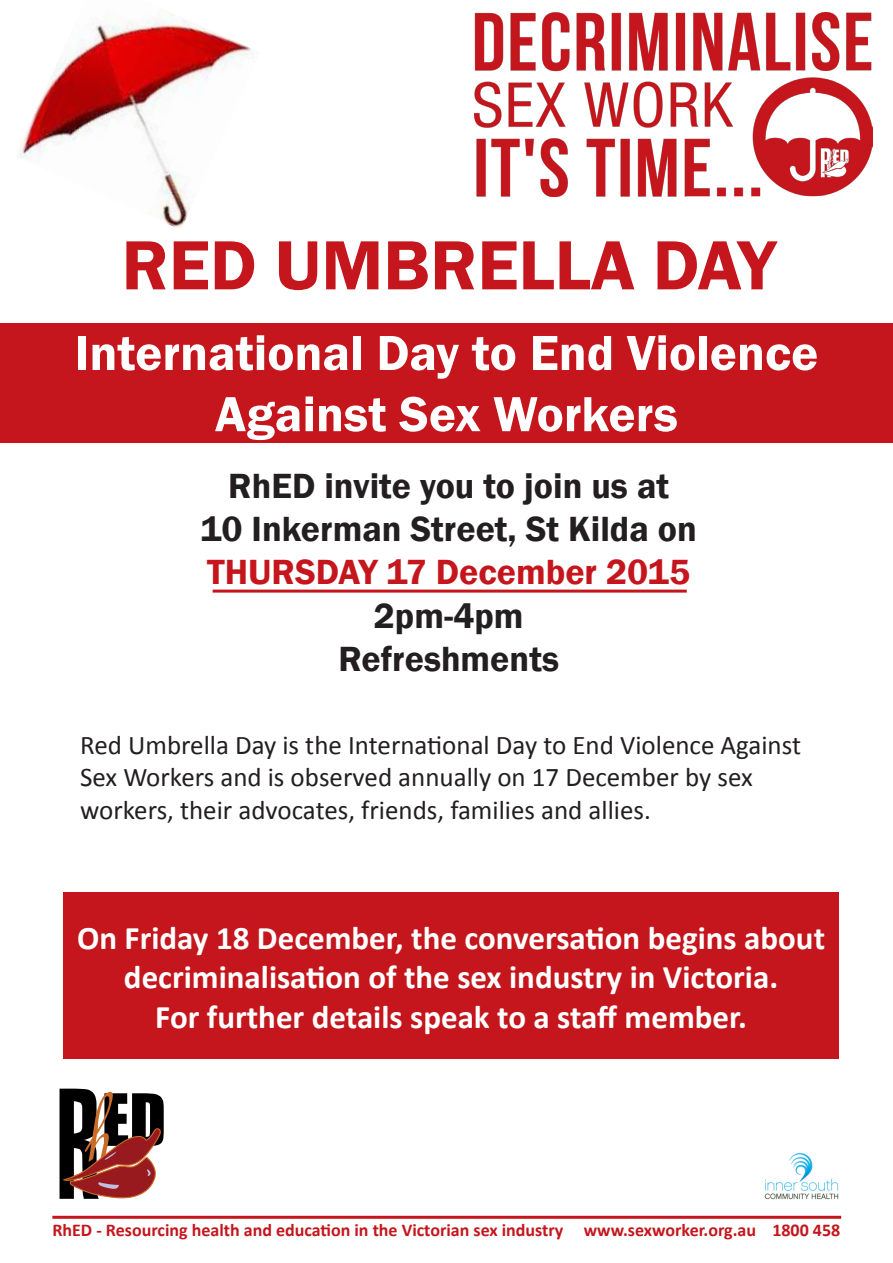
<style>
.page{position:relative;width:893px;height:1263px;background:#fff}
.page>*{position:absolute;margin:0;border:0;box-sizing:border-box;transform-origin:0 0}
.t1{font:600 72px "Franklin Gothic";color:#c4161c}
.t2{font:600 51px/61.2px "Franklin Gothic";color:#fff;text-align:center}
.t3{font:600 36px/43.2px "Franklin Gothic";color:#231f20;text-align:center}
.t4{font:600 36px "Franklin Gothic";color:#c4161c}
.t5{font:700 33px/39.6px "Calibri";color:#fff;text-align:center}
.t6{font:27px/32.4px "Calibri";color:#231f20}
.t7{font:700 18px "Calibri";color:#c4161c}
</style>
<div class="page">
<div style="left:0;top:323px;width:893px;height:119px;background:#c4161c"></div>
<svg style="left:60px;top:1089px;width:104px;height:110px"></svg>
<img style="left:475px;top:13px;width:398px;height:184px">
<img style="left:19px;top:12px;width:234px;height:217px">
<img style="left:764px;top:1153px;width:75px;height:47px">
<hr style="left:52px;top:1216px;width:789px;height:3px;background:#c4161c">
<div style="left:63px;top:893px;width:776px;height:166px;background:#c4161c"></div>
<hr style="left:213px;top:590px;width:474px;height:3px;background:#c4161c">
<p class="t1" style="left:122px;top:221px;width:656px">RED UMBRELLA DAY</p>
<p class="t2" style="left:75px;top:323px;width:745px">International Day to End Violence<br>Against Sex Workers</p>
<p class="t3" style="left:201px;top:465px;width:498px">RhED invite you to join us at<br>10 Inkerman Street, St Kilda on</p>
<p class="t4" style="left:207px;top:550px;width:485px">THURSDAY 17 December 2015</p>
<p class="t3" style="left:374px;top:594px;width:151px">2pm-4pm</p>
<p class="t3" style="left:338px;top:638px;width:222px">Refreshments</p>
<p class="t6" style="left:80px;top:729px;width:722px">Red Umbrella Day is the International Day to End Violence Against<br>Sex Workers and is observed annually on 17 December by sex workers, their advocates, friends, families and allies.</p>
<p class="t5" style="left:77px;top:918px;width:750px">On Friday 18 December, the conversation begins about decriminalisation of the sex industry in Victoria.<br>For further details speak to a staff member.</p>
<p class="t7" style="left:52px;top:1218px;width:789px">RhED - Resourcing health and education in the Victorian sex industry www.sexworker.org.au 1800 458</p>
</div>
